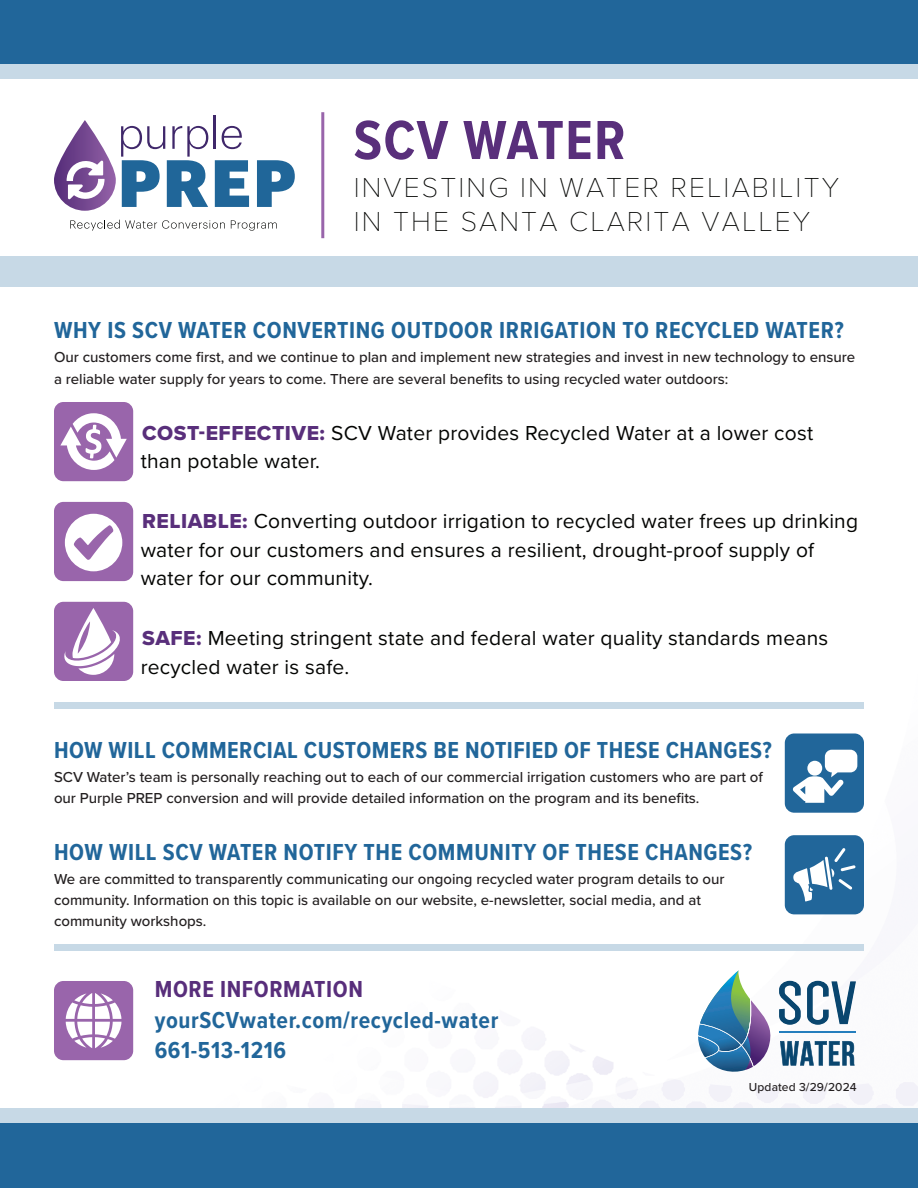
<style>
.page{position:relative;width:918px;height:1188px;background:#fff}
.page>*{position:absolute;margin:0;border:0;box-sizing:border-box;transform-origin:0 0}
.t1{font:700 57px "Proxima Nova Cond";letter-spacing:.025em;color:#592f7b}
.t2{font:100 28.5px/34.5px "Proxima Nova T";letter-spacing:.075em;color:#040503}
.t3{font:700 24px "Proxima Nova Cond";letter-spacing:.025em;color:#21669a}
.t4{font:700 24px "Proxima Nova Cond";letter-spacing:.025em;color:#582e7b}
.t5{font:21px/28.5px "Proxima Nova";letter-spacing:.01em;color:#040503}
.t6{font:500 15px/21.6px "Proxima Nova";color:#231f20}
.t7{font:500 12px "Proxima Nova";letter-spacing:.01em;color:#231f20}
.s1{font-family:"Proxima Nova Extrabld";color:#592f7b}
</style>
<div class="page">
<img style="left:54px;top:550px;width:864px;height:558px">
<div style="left:0;top:0;width:918px;height:74px;background:#21669a"></div>
<div style="left:0;top:64px;width:918px;height:16px;background:#c7d9e6"></div>
<div style="left:0;top:1114px;width:918px;height:74px;background:#21669a"></div>
<div style="left:0;top:1108px;width:918px;height:16px;background:#c7d9e6"></div>
<div style="left:0;top:256px;width:918px;height:30px;background:#c7d9e6"></div>
<svg style="left:780px;top:1041px;width:75px;height:25px"></svg>
<hr style="left:779px;top:1032px;width:77px;height:1px;background:#257ebd">
<svg style="left:779px;top:981px;width:22px;height:44px"></svg>
<svg style="left:807px;top:981px;width:49px;height:44px"></svg>
<svg style="left:698px;top:970px;width:73px;height:104px"></svg>
<svg style="left:70px;top:220px;width:155px;height:11px"></svg>
<svg style="left:231px;top:220px;width:46px;height:11px"></svg>
<hr style="left:214px;top:116px;width:2px;height:33px;background:#3f276a">
<svg style="left:222px;top:126px;width:20px;height:23px"></svg>
<svg style="left:54px;top:120px;width:154px;height:91px"></svg>
<svg style="left:215px;top:160px;width:34px;height:47px"></svg>
<svg style="left:257px;top:160px;width:38px;height:47px"></svg>
<hr style="left:321px;top:112px;width:3px;height:126px;background:#9965ab">
<div style="left:54px;top:502px;width:79px;height:79px;background:#9965ab;border-radius:9px"></div>
<svg style="left:65px;top:514px;width:57px;height:57px"></svg>
<div style="left:54px;top:402px;width:79px;height:79px;background:#9965ab;border-radius:9px"></div>
<svg style="left:60px;top:413px;width:67px;height:57px"></svg>
<div style="left:54px;top:602px;width:79px;height:79px;background:#9965ab;border-radius:9px"></div>
<svg style="left:64px;top:608px;width:56px;height:67px"></svg>
<div style="left:785px;top:734px;width:79px;height:79px;background:#21669a;border-radius:9px"></div>
<svg style="left:793px;top:750px;width:64px;height:53px"></svg>
<div style="left:785px;top:835px;width:79px;height:79px;background:#21669a;border-radius:9px"></div>
<svg style="left:793px;top:848px;width:63px;height:54px"></svg>
<div style="left:54px;top:703px;width:810px;height:6px;background:#c7d9e6"></div>
<div style="left:54px;top:981px;width:79px;height:79px;background:#9965ab;border-radius:9px"></div>
<svg style="left:66px;top:993px;width:55px;height:55px"></svg>
<div style="left:54px;top:945px;width:810px;height:6px;background:#c7d9e6"></div>
<p class="t1" style="left:354px;top:98px;width:273px">SCV WATER</p>
<p class="t2" style="left:354px;top:168px;width:487px">INVESTING IN WATER RELIABILITY<br>IN THE SANTA CLARITA VALLEY</p>
<p class="t3" style="left:54px;top:313px;width:791px">WHY IS SCV WATER CONVERTING OUTDOOR IRRIGATION TO RECYCLED WATER?</p>
<p class="t6" style="left:54px;top:346px;width:803px">Our customers come first, and we continue to plan and implement new strategies and invest in new technology to ensure a reliable water supply for years to come. There are several benefits to using recycled water outdoors:</p>
<p class="t5" style="left:141px;top:417px;width:674px"><span class="s1">COST-EFFECTIVE:</span> SCV Water provides Recycled Water at a lower cost than potable water.</p>
<p class="t5" style="left:141px;top:506px;width:719px"><span class="s1">RELIABLE:</span> Converting outdoor irrigation to recycled water frees up drinking water for our customers and ensures a resilient, drought-proof supply of water for our community.</p>
<p class="t5" style="left:141px;top:623px;width:689px"><span class="s1">SAFE:</span> Meeting stringent state and federal water quality standards means recycled water is safe.</p>
<p class="t3" style="left:54px;top:732px;width:719px">HOW WILL COMMERCIAL CUSTOMERS BE NOTIFIED OF THESE CHANGES?</p>
<p class="t6" style="left:54px;top:765px;width:710px">SCV Water’s team is personally reaching out to each of our commercial irrigation customers who are part of our Purple PREP conversion and will provide detailed information on the program and its benefits.</p>
<p class="t3" style="left:54px;top:835px;width:700px">HOW WILL SCV WATER NOTIFY THE COMMUNITY OF THESE CHANGES?</p>
<p class="t6" style="left:54px;top:868px;width:672px;line-height:21px">We are committed to transparently communicating our ongoing recycled water program details to our community. Information on this topic is available on our website, e-newsletter, social media, and at community workshops.</p>
<p class="t4" style="left:155px;top:971px;width:210px">MORE INFORMATION</p>
<p class="t3" style="left:155px;top:1003px;width:345px">yourSCVwater.com/recycled-water</p>
<p class="t3" style="left:155px;top:1033px;width:133px">661-513-1216</p>
<p class="t7" style="left:749px;top:1078px;width:109px">Updated 3/29/2024</p>
</div>
